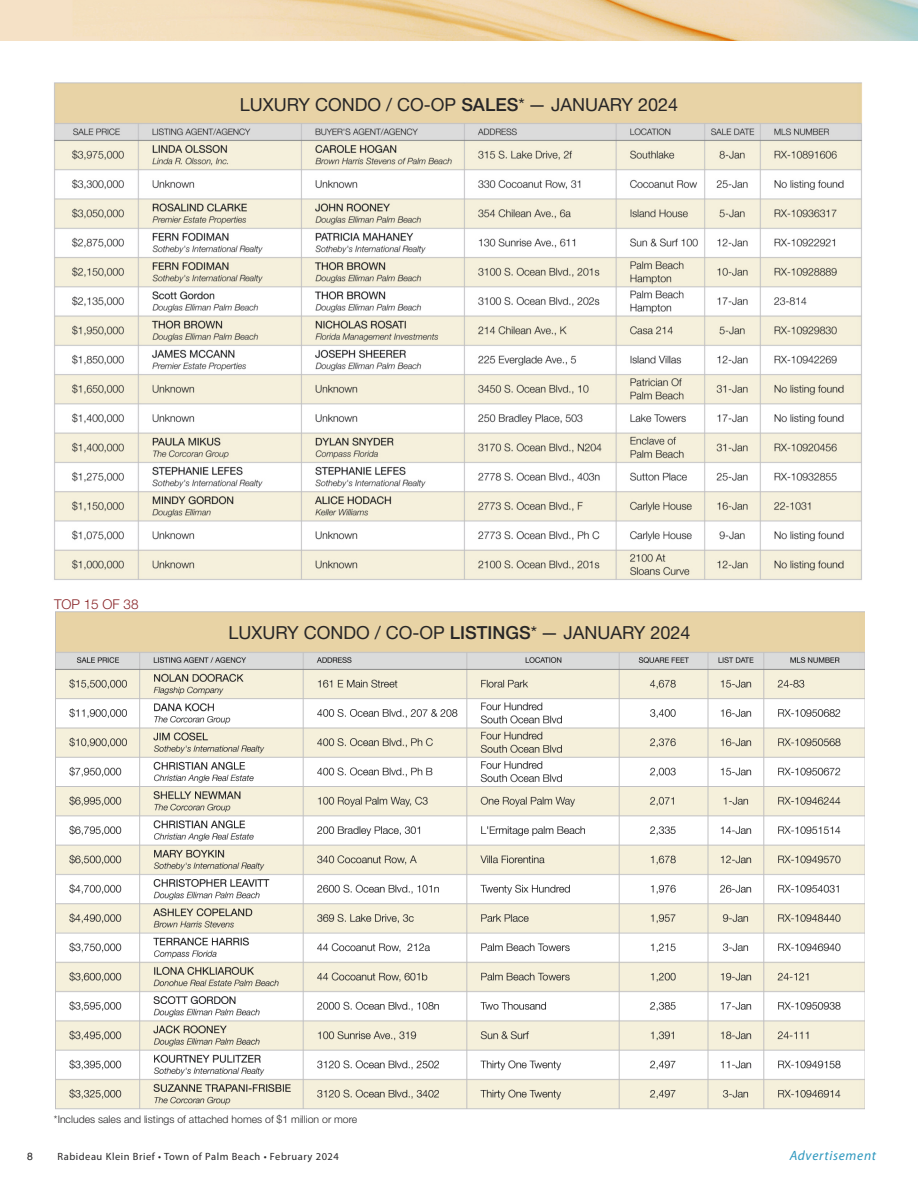
<style>
.page{position:relative;width:918px;height:1188px;background:#fff}
.page>*{position:absolute;margin:0;border:0;box-sizing:border-box;transform-origin:0 0}
.t1{font:18px "Helvetica Neue";color:#272627}
.t2{font:italic 13.5px "Myriad Pro";letter-spacing:.05em;color:#2d97be}
.t3{font:300 13.5px "Helvetica Neue";color:#892427}
.t4{font:300 10.5px "Helvetica Neue";color:#272627}
.t5{font:10.5px "Myriad Pro";letter-spacing:.05em;color:#272627}
.t6{font:10.5px "Helvetica";color:#272627}
.s1{font-weight:500}
</style>
<div class="page">
<img style="left:0;top:0;width:918px;height:40px">
<img style="left:54px;top:82px;width:808px;height:498px">
<img style="left:55px;top:611px;width:810px;height:499px">
<p class="t1" style="left:240px;top:89px;width:440px">LUXURY CONDO / CO-OP <span class="s1">SALES</span>* — JANUARY 2024</p>
<p class="t3" style="left:54px;top:593px;width:86px">TOP 15 OF 38</p>
<p class="t1" style="left:228px;top:617px;width:464px">LUXURY CONDO / CO-OP <span class="s1">LISTINGS</span>* — JANUARY 2024</p>
<p class="t4" style="left:54px;top:1111px;width:305px">*Includes sales and listings of attached homes of $1 million or more</p>
<p class="t6" style="left:27px;top:1151px;width:7px">8</p>
<p class="t5" style="left:57px;top:1153px;width:283px">Rabideau Klein Brief • Town of Palm Beach • February 2024</p>
<p class="t2" style="left:790px;top:1151px;width:88px">Advertisement</p>
</div>
